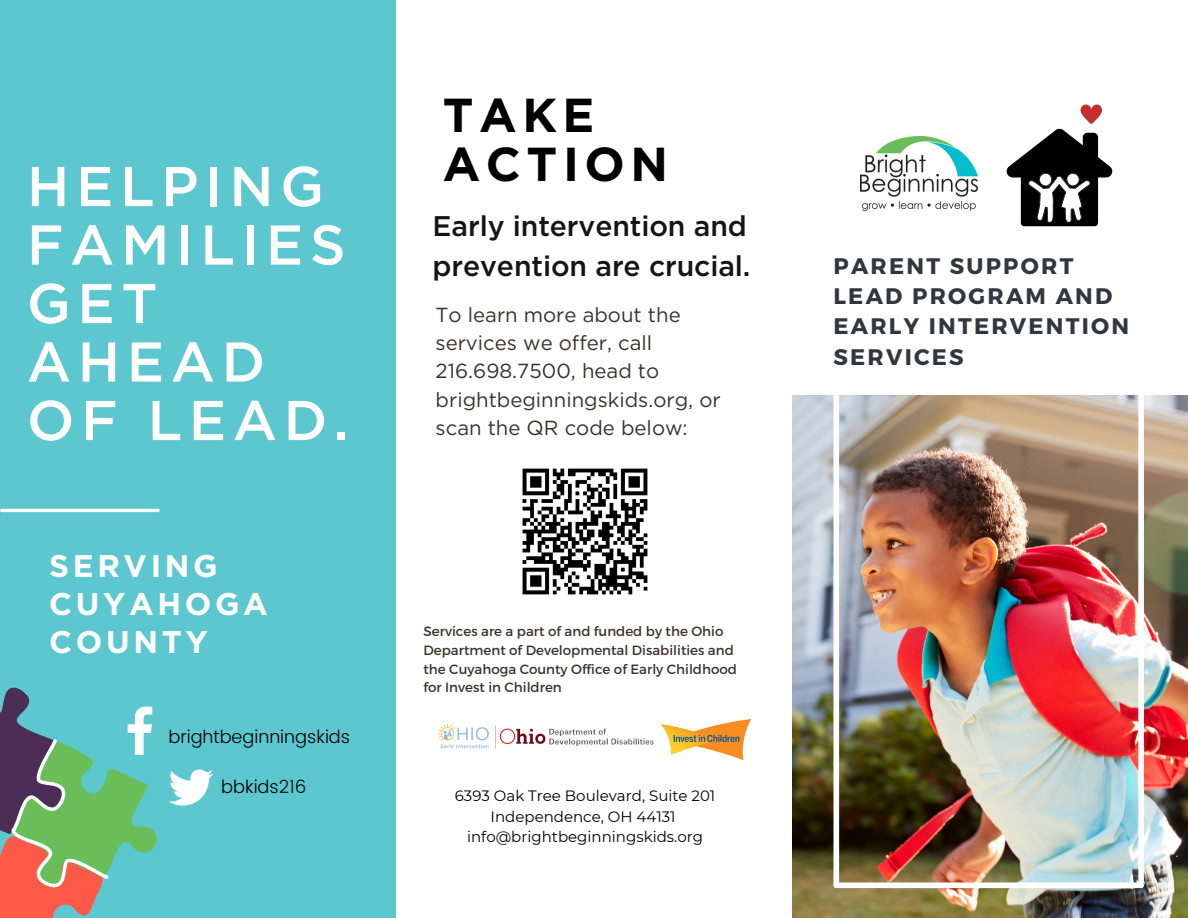
<style>
.page{position:relative;width:1188px;height:918px;background:#fff}
.page>*{position:absolute;margin:0;border:0;box-sizing:border-box;transform-origin:0 0}
.t1{font:500 55.95px/58.5px "Gotham";letter-spacing:.115em;color:#fff}
.t2{font:700 47.55px/49.5px "Gotham";letter-spacing:.115em;color:#000}
.t3{font:700 31.2px/38.2px "Gotham";letter-spacing:.115em;color:#fff}
.t4{font:500 28.35px/39.3px "Gotham";letter-spacing:-.005em;color:#151515}
.t5{font:700 22.5px/30.3px "Montserrat";letter-spacing:.1em;color:#31373e}
.t6{font:20.4px/28.2px "Gotham";color:#3d322a}
.t7{font:300 18px "Poppins";color:#000}
.t8{font:15px/20.2px "Montserrat";color:#000;text-align:center}
.t9{font:13.35px/18.6px "Montserrat";color:#3d322a}
</style>
<div class="page">
<div style="left:0;top:0;width:396px;height:918px;background:#5dc7cf"></div>
<img style="left:792px;top:395px;width:396px;height:523px">
<div style="left:836px;top:882px;width:305px;height:6px;background:#fff"></div>
<div style="left:833px;top:56px;width:6px;height:829px;background:#fff"></div>
<div style="left:1138px;top:53px;width:6px;height:829px;background:#fff"></div>
<svg style="left:1006px;top:104px;width:107px;height:122px"></svg>
<img style="left:663px;top:719px;width:88px;height:41px">
<hr style="left:2px;top:509px;width:156px;height:3px;background:#fff">
<img style="left:522px;top:468px;width:126px;height:127px">
<img style="left:861px;top:137px;width:117px;height:73px">
<img style="left:438px;top:724px;width:225px;height:25px">
<svg style="left:0;top:687px;width:213px;height:231px"></svg>
<h1 class="t1" style="left:27px;top:157px;width:324px">HELPING<br>FAMILIES<br>GET<br>AHEAD<br>OF LEAD.</h1>
<h3 class="t3" style="left:49px;top:546px;width:220px">SERVING<br>CUYAHOGA<br>COUNTY</h3>
<h3 class="t7" style="left:168px;top:726px;width:183px">brightbeginningskids</h3>
<h3 class="t7" style="left:221px;top:776px;width:86px">bbkids216</h3>
<h2 class="t2" style="left:443px;top:90px;width:227px">TAKE<br>ACTION</h2>
<h3 class="t4" style="left:433px;top:206px;width:319px">Early intervention and prevention are crucial.</h3>
<h3 class="t6" style="left:436px;top:301px;width:287px">To learn more about the services we offer, call<br>216.698.7500, head to brightbeginningskids.org, or scan the QR code below:</h3>
<p class="t9" style="left:424px;top:622px;width:315px">Services are a part of and funded by the Ohio Department of Developmental Disabilities and the Cuyahoga County Office of Early Childhood for Invest in Children</p>
<p class="t8" style="left:455px;top:786px;width:262px">6393 Oak Tree Boulevard, Suite 201<br>Independence, OH 44131 info@brightbeginningskids.org</p>
<h3 class="t5" style="left:834px;top:249px;width:297px">PARENT SUPPORT<br>LEAD PROGRAM AND<br>EARLY INTERVENTION<br>SERVICES</h3>
</div>
